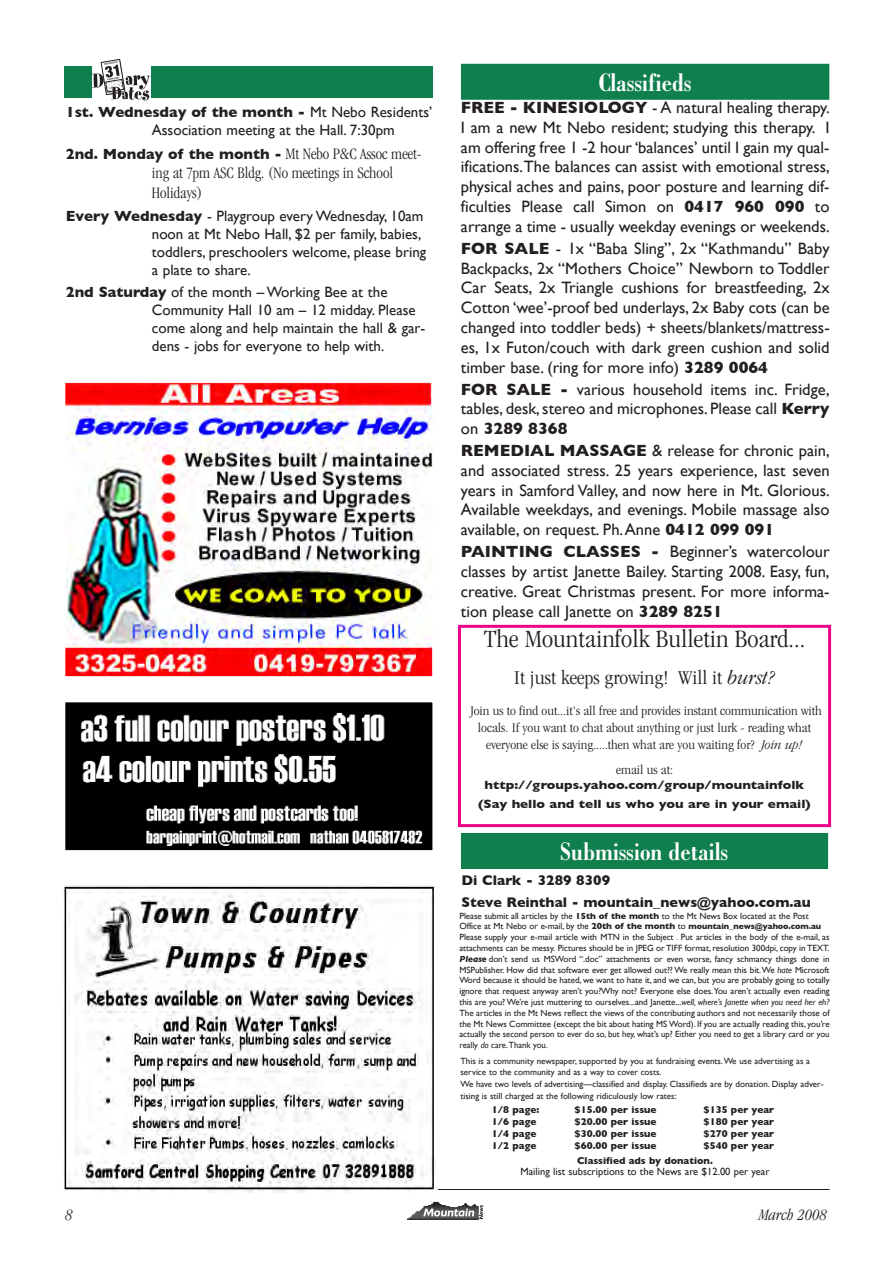
<style>
.page{position:relative;width:893px;height:1263px;background:#fff}
.page>*{position:absolute;margin:0;border:0;box-sizing:border-box;transform-origin:0 0}
.t1{font:700 condensed 27px "Bodoni";color:#fff}
.t2{font:300 condensed 25.65px "Garamond";color:#231f20;scale:1.11 1}
.t3{font:300 condensed 20.25px "Garamond";color:#231f20;scale:1.11 1}
.t4{font:16.5px/19.8px "Gill Sans";color:#231f20;text-align:justify}
.t5{font:300 condensed 16.5px/19.8px "Garamond";color:#231f20}
.t6{font:italic 300 condensed 16.5px "Garamond";color:#231f20}
.t7{font:15px/18px "Gill Sans";color:#231f20}
.t8{font:700 15px "Gill Sans";color:#231f20}
.t9{font:700 14.25px/21.3px "Gill Sans";color:#231f20}
.t10{font:300 condensed 13.5px/17.1px "Garamond";color:#231f20;text-align:center;scale:1.11 1}
.t11{font:700 12.15px/18.9px "Gill Sans";color:#231f20;text-align:center;scale:1.11 1}
.t12{font:10.5px "Gill Sans";color:#231f20}
.t13{font:700 10.05px/14.1px "Gill Sans";color:#231f20}
.t14{font:9px/10.8px "Gill Sans";letter-spacing:-.005em;color:#231f20}
.s1{font-weight:700}
.s2{font-family:"Garamond";font-weight:300;font-stretch:condensed;font-size:16.5px}
.s3{font-style:italic}
.s4{font-weight:700;font-size:8.4px}
.s5{font-weight:700;font-style:italic}
</style>
<div class="page">
<hr style="left:407px;top:1219px;width:71px;height:1px;background:#231f20">
<hr style="left:408px;top:1218px;width:70px;height:1px;background:#231f20">
<hr style="left:410px;top:1217px;width:68px;height:1px;background:#231f20">
<hr style="left:412px;top:1216px;width:66px;height:1px;background:#231f20">
<hr style="left:412px;top:1215px;width:66px;height:1px;background:#231f20">
<hr style="left:414px;top:1214px;width:64px;height:1px;background:#231f20">
<hr style="left:415px;top:1213px;width:63px;height:1px;background:#231f20">
<hr style="left:416px;top:1212px;width:62px;height:1px;background:#231f20">
<hr style="left:420px;top:1211px;width:58px;height:1px;background:#231f20">
<hr style="left:421px;top:1209px;width:57px;height:1px;background:#231f20">
<hr style="left:422px;top:1208px;width:56px;height:1px;background:#231f20">
<svg style="left:423px;top:1202px;width:60px;height:17px"></svg>
<hr style="left:64px;top:1189px;width:765px;height:1px;background:#231f20">
<div style="left:461px;top:64px;width:368px;height:36px;background:#0f7f4d"></div>
<div style="left:461px;top:833px;width:367px;height:36px;background:#0f7f4d"></div>
<div style="left:64px;top:66px;width:368px;height:32px;background:#0f7f4d"></div>
<svg style="left:92px;top:59px;width:58px;height:42px"></svg>
<img style="left:66px;top:383px;width:366px;height:293px">
<div style="left:64px;top:381px;width:370px;height:297px;border:1px solid #fff"></div>
<img style="left:65px;top:887px;width:370px;height:304px">
<div style="left:62px;top:884px;width:376px;height:310px;border:2px solid #fff"></div>
<div style="left:458px;top:625px;width:373px;height:202px;border:3px solid #ed028c"></div>
<img style="left:67px;top:704px;width:364px;height:145px">
<div style="left:64px;top:701px;width:370px;height:151px;border:2px solid #fff"></div>
<h3 class="t7" style="left:152px;top:103px;width:282px;text-indent:-86px"><span class="s1">1st. Wednesday of the month -</span> Mt Nebo Residents’<br>Association meeting at the Hall. 7:30pm</h3>
<h3 class="t8" style="left:66px;top:145px;width:357px">2nd. Monday of the month - <span class="s2">Mt Nebo P&amp;C Assoc meet-</span></h3>
<h3 class="t5" style="left:152px;top:165px;width:243px">ing at 7pm ASC Bldg. (No meetings in School<br>Holidays)</h3>
<h3 class="t7" style="left:152px;top:207px;width:276px;text-indent:-86px"><span class="s1">Every Wednesday</span> - Playgroup every Wednesday, 10am noon at Mt Nebo Hall, $2 per family, babies, toddlers, preschoolers welcome, please bring a plate to share.</h3>
<h3 class="t7" style="left:152px;top:283px;width:275px;text-indent:-86px"><span class="s1">2nd Saturday</span> of the month – Working Bee at the Community Hall 10 am – 12 midday. Please come along and help maintain the hall &amp; gar&shy;dens - jobs for everyone to help with.</h3>
<h1 class="t1" style="left:598px;top:74px;width:94px">Classifieds</h1>
<p class="t4" style="left:461px;top:98px;width:370px"><span class="s1">FREE - KINESIOLOGY</span> - A natural healing therapy.<br>I am a new Mt Nebo resident; studying this therapy. I am offering free 1 -2 hour ‘balances’ until I gain my qual&shy;ifications.The balances can assist with emotional stress, physical aches and pains, poor posture and learning dif&shy;ficulties Please call Simon on <span class="s1">0417 960 090</span> to arrange a time - usually weekday evenings or weekends.</p>
<p class="t4" style="left:461px;top:238px;width:370px"><span class="s1">FOR SALE</span> - 1x “Baba Sling”, 2x “Kathmandu” Baby Backpacks, 2x “Mothers Choice” Newborn to Toddler Car Seats, 2x Triangle cushions for breastfeeding, 2x Cotton ‘wee’-proof bed underlays, 2x Baby cots (can be changed into toddler beds) + sheets/blankets/mattress&shy;es, 1x Futon/couch with dark green cushion and solid timber base. (ring for more info) <span class="s1">3289 0064</span></p>
<h3 class="t4" style="left:461px;top:379px;width:370px"><span class="s1">FOR SALE -</span> various household items inc. Fridge, tables, desk, stereo and microphones. Please call <span class="s1">Kerry </span>on <span class="s1">3289 8368</span></h3>
<p class="t4" style="left:461px;top:441px;width:370px"><span class="s1">REMEDIAL MASSAGE</span> &amp; release for chronic pain, and associated stress. 25 years experience, last seven years in Samford Valley, and now here in Mt. Glorious.<br>Available weekdays, and evenings. Mobile massage also available, on request. Ph.Anne <span class="s1">0412 099 091</span></p>
<h3 class="t4" style="left:461px;top:542px;width:370px"><span class="s1">PAINTING CLASSES -</span> Beginner’s watercolour classes by artist Janette Bailey. Starting 2008. Easy, fun, creative. Great Christmas present. For more informa&shy;tion please call Janette on <span class="s1">3289 8251</span></h3>
<h2 class="t2" style="left:484px;top:628px;width:291px">The Mountainfolk Bulletin Board...</h2>
<h3 class="t3" style="left:514px;top:670px;width:237px">It just keeps growing! Will it <span class="s3">burst?</span></h3>
<h3 class="t10" style="left:470px;top:703px;width:318px">Join us to find out...it's all free and provides instant communication with locals. If you want to chat about anything or just lurk - reading what everyone else is saying.....then what are you waiting for? <span class="s3">Join up!</span></h3>
<h3 class="t10" style="left:616px;top:762px;width:53px">email us at:</h3>
<h3 class="t11" style="left:478px;top:775px;width:301px">http://groups.yahoo.com/group/mountainfolk (Say hello and tell us who you are in your email)</h3>
<h1 class="t1" style="left:560px;top:843px;width:169px">Submission details</h1>
<h3 class="t9" style="left:461px;top:870px;width:351px">Di Clark - 3289 8309<br>Steve Reinthal - mountain_news@yahoo.com.au</h3>
<p class="t14" style="left:459px;top:910px;width:371px">Please submit all articles by the <span class="s1">15th of the month</span> to the Mt News Box located at the Post Office at Mt Nebo or e-mail, by the <span class="s1">20th of the month</span> to <span class="s4">mountain_news@yahoo.com.au </span>Please supply your e-mail article with MTN in the Subject <span class="s3">.</span> Put articles in the body of the e-mail, as attachments can be messy. Pictures should be in JPEG or TIFF format, resolution 300dpi, copy in TEXT.<br><span class="s5">Please</span> don’t send us MSWord “.doc” attachments or even worse, fancy schmancy things done in MSPublisher. How did that software ever get allowed out?? We really mean this bit.We <span class="s3">hate</span> Microsoft Word because it should be hated, we want to hate it, and we can, but you are probably going to totally ignore that request anyway aren’t you?Why not? Everyone else does.You aren’t actually even reading this are you? We’re just muttering to ourselves...and Janette...<span class="s3">well, where’s Janette when you need her eh?<br></span>The articles in the Mt News reflect the views of the contributing authors and not necessarily those of the Mt News Committee (except the bit about hating MS Word). If you are actually reading this, you’re actually the second person to ever do so, but hey, what’s up? Either you need to get a library card or you really <span class="s3">do</span> care.Thank you.</p>
<p class="t14" style="left:460px;top:1055px;width:351px">This is a community newspaper, supported by you at fundraising events.We use advertising as a service to the community and as a way to cover costs.</p>
<p class="t14" style="left:460px;top:1078px;width:364px;line-height:11.9px">We have two levels of advertising—classified and display. Classifieds are by donation. Display adver&shy;tising is still charged at the following ridiculously low rates:</p>
<p class="t13" style="left:492px;top:1103px;width:49px">1/8 page:</p>
<p class="t13" style="left:574px;top:1103px;width:84px">$15.00 per issue</p>
<p class="t13" style="left:703px;top:1103px;width:72px">$135 per year</p>
<p class="t13" style="left:492px;top:1115px;width:46px">1/6 page</p>
<p class="t13" style="left:574px;top:1115px;width:84px">$20.00 per issue</p>
<p class="t13" style="left:703px;top:1115px;width:72px">$180 per year</p>
<p class="t13" style="left:492px;top:1127px;width:46px">1/4 page</p>
<p class="t13" style="left:574px;top:1127px;width:84px">$30.00 per issue</p>
<p class="t13" style="left:703px;top:1127px;width:72px">$270 per year</p>
<p class="t13" style="left:492px;top:1139px;width:46px">1/2 page</p>
<p class="t13" style="left:574px;top:1139px;width:84px">$60.00 per issue</p>
<p class="t13" style="left:577px;top:1139px;width:198px;text-indent:126px">$540 per year<br>Classified ads by donation.</p>
<p class="t12" style="left:520px;top:1166px;width:250px">Mailing list subscriptions to the News are $12.00 per year</p>
<h3 class="t6" style="left:65px;top:1208px;width:9px">8</h3>
<h3 class="t6" style="left:758px;top:1208px;width:70px">March 2008</h3>
</div>
